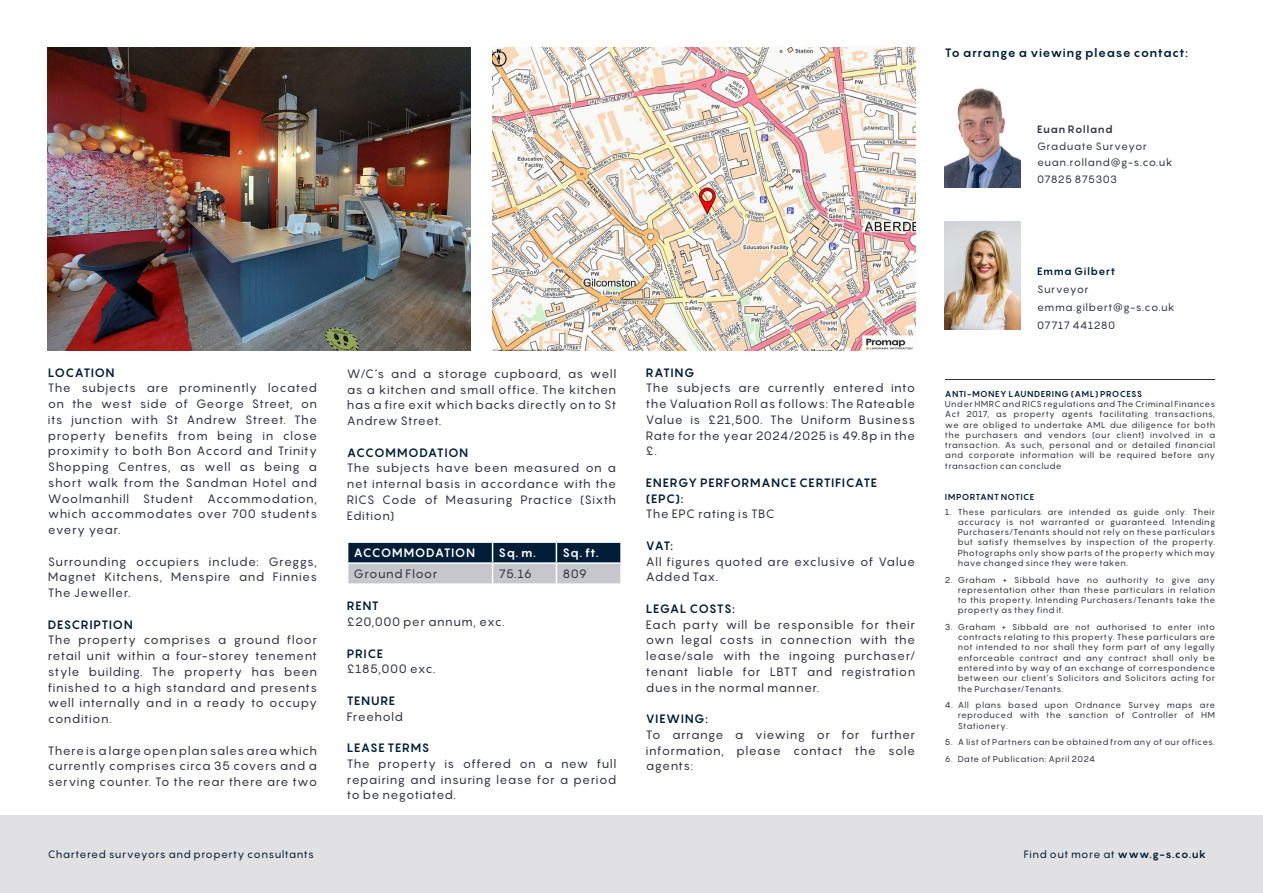
<style>
.page{position:relative;width:1263px;height:893px;background:#fff}
.page>*{position:absolute;margin:0;border:0;box-sizing:border-box;transform-origin:0 0}
._5_text{font:12px/15.8px "Pangram";letter-spacing:.035em;color:#30343e;text-align:justify}
._6_heads{font:700 12px/15.8px "Pangram";letter-spacing:.04em;color:#001e37}
._5_text-2{font:700 12px "Pangram";letter-spacing:.035em;color:#fff}
._6_heads-2{font:700 12px "Pangram";letter-spacing:.02em;color:#001e37}
._6_text{font:10.5px "Pangram";letter-spacing:.045em;color:#30343e}
.t1{font:10.5px "Pangram";letter-spacing:.04em;color:#001e37}
._6_text-2{font:700 10.5px "Pangram";letter-spacing:.045em;color:#30343e}
._6_text-3{font:10.5px "Pangram";letter-spacing:.025em;color:#30343e}
.Paragraph_Style_4{font:700 10.5px "Pangram";letter-spacing:.055em;color:#001e37}
.Body_copy{font:8.55px/10.2px "Pangram";letter-spacing:.04em;color:#30343e;text-align:justify}
.t2{font:700 8.55px "Pangram";letter-spacing:.045em;color:#001e37}
.s1{font-weight:700}
</style>
<div class="page">
<svg style="left:347px;top:542px;width:274px;height:41px;background:#6d7b89"></svg>
<img style="left:493px;top:48px;width:422px;height:303px">
<img style="left:48px;top:48px;width:422px;height:303px">
<hr style="left:945px;top:379px;width:270px;height:1px;background:#30343e">
<div style="left:0;top:815px;width:1263px;height:78px;background:#e1e1e3"></div>
<img style="left:945px;top:88px;width:76px;height:99px">
<img style="left:945px;top:221px;width:76px;height:108px">
<p class="_6_heads" style="left:945px;top:45px;width:245px">To arrange a viewing please contact:</p>
<p class="_6_text-2" style="left:1037px;top:122px;width:77px">Euan Rolland</p>
<p class="_6_text" style="left:1037px;top:139px;width:111px">Graduate Surveyor</p>
<p class="_6_text" style="left:1037px;top:156px;width:137px">euan.rolland@g-s.co.uk</p>
<p class="_6_text-3" style="left:1037px;top:172px;width:81px">07825 875303</p>
<p class="_6_heads" style="left:48px;top:364px;width:68px">LOCATION</p>
<p class="_5_text" style="left:48px;top:380px;width:271px">The subjects are prominently located on the west side of George Street, on its junction with St Andrew Street. The property benefits from being in close proximity to both Bon Accord and Trinity Shopping Centres, as well as being a short walk from the Sandman Hotel and Woolmanhill Student Accommodation, which accommodates over 700 students every year.</p>
<p class="_5_text" style="left:48px;top:553px;width:271px">Surrounding occupiers include: Greggs, Magnet Kitchens, Menspire and Finnies The Jeweller.</p>
<p class="_6_heads" style="left:48px;top:616px;width:86px">DESCRIPTION</p>
<p class="_5_text" style="left:48px;top:632px;width:271px">The property comprises a ground floor retail unit within a four-storey tenement style building. The property has been finished to a high standard and presents well internally and in a ready to occupy condition.</p>
<p class="_5_text" style="left:48px;top:742px;width:271px">There is a large open plan sales area which currently comprises circa 35 covers and a serving counter. To the rear there are two</p>
<p class="_5_text" style="left:347px;top:365px;width:271px">W/C’s and a storage cupboard, as well as a kitchen and small office. The kitchen has a fire exit which backs directly on to St Andrew Street.</p>
<p class="_6_heads" style="left:347px;top:444px;width:123px">ACCOMMODATION</p>
<p class="_5_text" style="left:347px;top:460px;width:271px">The subjects have been measured on a net internal basis in accordance with the RICS Code of Measuring Practice (Sixth Edition)</p>
<p class="_5_text-2" style="left:354px;top:545px;width:123px">ACCOMMODATION</p>
<p class="_5_text-2" style="left:499px;top:545px;width:39px">Sq. m.</p>
<p class="_5_text-2" style="left:562px;top:545px;width:38px">Sq. ft.</p>
<p class="_5_text" style="left:354px;top:566px;width:85px">Ground Floor</p>
<p class="_5_text" style="left:499px;top:566px;width:35px">75.16</p>
<p class="_5_text" style="left:562px;top:566px;width:26px">809</p>
<p class="_6_heads" style="left:347px;top:598px;width:33px">RENT</p>
<p class="_5_text" style="left:347px;top:614px;width:159px">£20,000 per annum, exc.</p>
<p class="_6_heads" style="left:347px;top:645px;width:38px">PRICE</p>
<p class="_5_text" style="left:347px;top:661px;width:90px">£185,000 exc.</p>
<p class="_6_heads" style="left:347px;top:693px;width:50px">TENURE</p>
<p class="_5_text" style="left:347px;top:708px;width:58px">Freehold</p>
<p class="_6_heads" style="left:347px;top:740px;width:84px">LEASE TERMS</p>
<p class="_5_text" style="left:347px;top:755px;width:271px">The property is offered on a new full repairing and insuring lease for a period to be negotiated.</p>
<p class="_6_heads" style="left:646px;top:364px;width:50px">RATING</p>
<p class="_5_text" style="left:646px;top:380px;width:271px">The subjects are currently entered into the Valuation Roll as follows: The Rateable Value is £21,500. The Uniform Business Rate for the year 2024/2025 is 49.8p in the £.</p>
<p class="_6_heads" style="left:646px;top:475px;width:233px">ENERGY PERFORMANCE CERTIFICATE (EPC):</p>
<p class="_5_text" style="left:646px;top:506px;width:130px">The EPC rating is TBC</p>
<p class="_6_heads" style="left:646px;top:538px;width:29px">VAT:</p>
<p class="_5_text" style="left:646px;top:553px;width:271px">All figures quoted are exclusive of Value<br>Added Tax.</p>
<p class="_6_heads-2" style="left:646px;top:601px;width:91px">LEGAL COSTS:</p>
<p class="_5_text" style="left:646px;top:616px;width:271px">Each party will be responsible for their own legal costs in connection with the lease/sale with the ingoing purchaser/ tenant liable for LBTT and registration dues in the normal manner.</p>
<p class="_6_heads" style="left:646px;top:711px;width:64px">VIEWING:</p>
<p class="_5_text" style="left:646px;top:726px;width:271px">To arrange a viewing or for further information, please contact the sole agents:</p>
<p class="Paragraph_Style_4" style="left:1037px;top:265px;width:80px">Emma Gilbert</p>
<p class="_6_text" style="left:1037px;top:283px;width:53px">Surveyor</p>
<p class="_6_text" style="left:1037px;top:301px;width:139px">emma.gilbert@g-s.co.uk</p>
<p class="_6_text" style="left:1037px;top:319px;width:79px">07717 441280</p>
<p class="t2" style="left:945px;top:388px;width:199px">ANTI-MONEY LAUNDERING (AML) PROCESS</p>
<p class="Body_copy" style="left:945px;top:399px;width:272px">Under HMRC and RICS regulations and The Criminal Finances Act 2017, as property agents facilitating transactions, we are obliged to undertake AML due diligence for both the purchasers and vendors (our client) involved in a transaction. As such, personal and or detailed financial and corporate information will be required before any transaction can conclude</p>
<p class="t2" style="left:945px;top:491px;width:91px">IMPORTANT NOTICE</p>
<p class="Body_copy" style="left:958px;top:506px;width:259px;text-indent:-13px">1. These particulars are intended as guide only. Their accuracy is not warranted or guaranteed. Intending Purchasers/Tenants should not rely on these particulars but satisfy themselves by inspection of the property.<br>Photographs only show parts of the property which may have changed since they were taken.</p>
<p class="Body_copy" style="left:958px;top:574px;width:259px;text-indent:-13px">2. Graham + Sibbald have no authority to give any representation other than these particulars in relation to this property. Intending Purchasers/Tenants take the property as they find it.</p>
<p class="Body_copy" style="left:958px;top:622px;width:259px;text-indent:-13px">3. Graham + Sibbald are not authorised to enter into contracts relating to this property. These particulars are not intended to nor shall they form part of any legally enforceable contract and any contract shall only be entered into by way of an exchange of correspondence between our client’s Solicitors and Solicitors acting for the Purchaser/Tenants.</p>
<p class="Body_copy" style="left:958px;top:700px;width:259px;text-indent:-13px">4. All plans based upon Ordnance Survey maps are reproduced with the sanction of Controller of HM Stationery.</p>
<p class="Body_copy" style="left:945px;top:737px;width:272px">5. A list of Partners can be obtained from any of our offices.</p>
<p class="Body_copy" style="left:945px;top:754px;width:151px">6. Date of Publication: April 2024</p>
<p class="t1" style="left:48px;top:848px;width:268px">Chartered surveyors and property consultants</p>
<p class="t1" style="left:1024px;top:848px;width:184px">Find out more at <span class="s1">www.g-s.co.uk</span></p>
</div>
